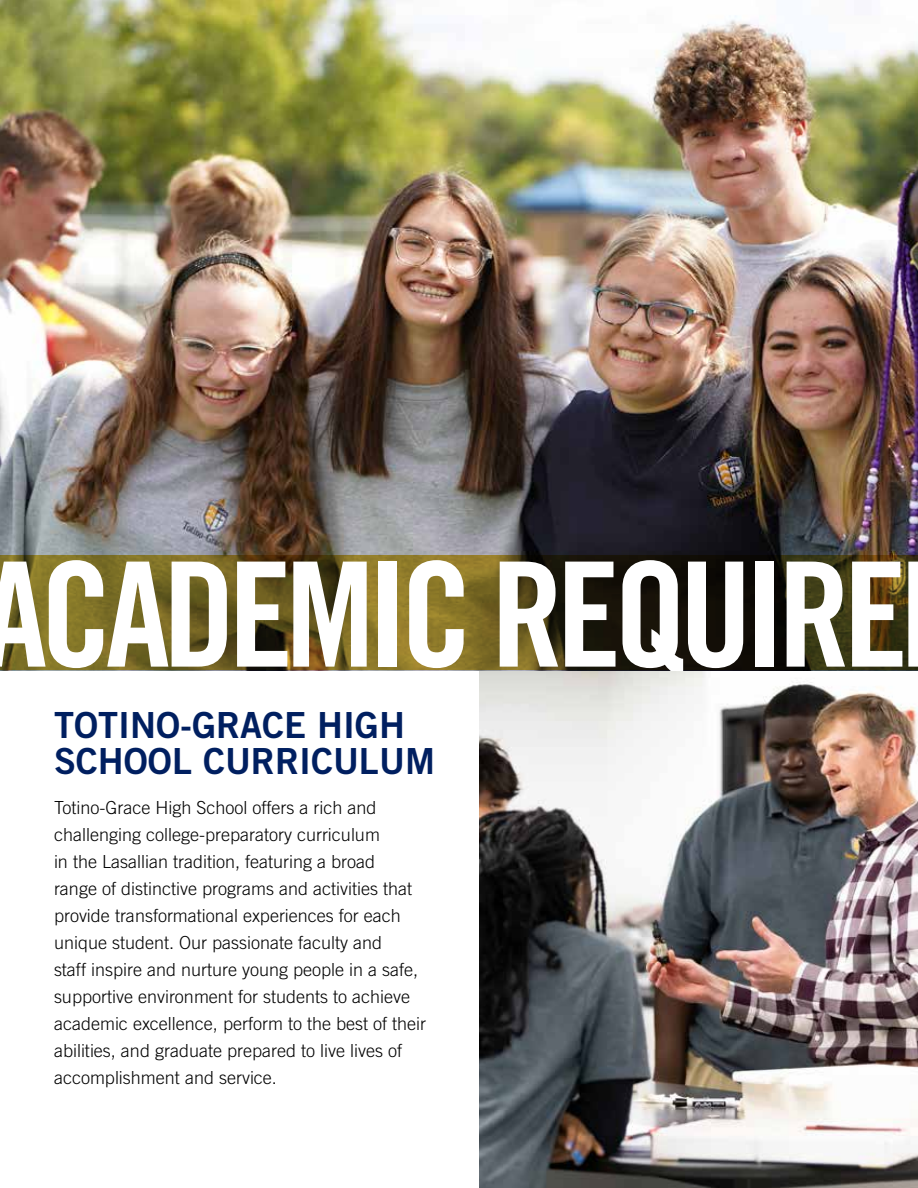
<style>
.page{position:relative;width:918px;height:1188px;background:#fff}
.page>*{position:absolute;margin:0;border:0;box-sizing:border-box;transform-origin:0 0}
.t1{font:145.5px "Trade Gothic Bold Cond Twenty";letter-spacing:-.05em;color:#fff}
.t2{font:36px/36px "Trade Gothic Bold Two";color:#001f60}
.t3{font:300 18px/27px "Trade Gothic";color:#000}
</style>
<div class="page">
<img style="left:0;top:0;width:918px;height:555px">
<svg style="left:0;top:555px;width:918px;height:115px;background:#534718"></svg>
<img style="left:480px;top:671px;width:438px;height:517px">
<h1 class="t1" style="left:-17px;top:526px;width:927px">ACADEMIC REQUIRE</h1>
<h2 class="t2" style="left:54px;top:706px;width:382px">TOTINO-GRACE HIGH<br>SCHOOL CURRICULUM</h2>
<p class="t3" style="left:54px;top:794px;width:374px">Totino-Grace High School offers a rich and challenging college-preparatory curriculum<br>in the Lasallian tradition, featuring a broad<br>range of distinctive programs and activities that provide transformational experiences for each unique student. Our passionate faculty and<br>staff inspire and nurture young people in a safe, supportive environment for students to achieve academic excellence, perform to the best of their abilities, and graduate prepared to live lives of accomplishment and service.</p>
</div>
